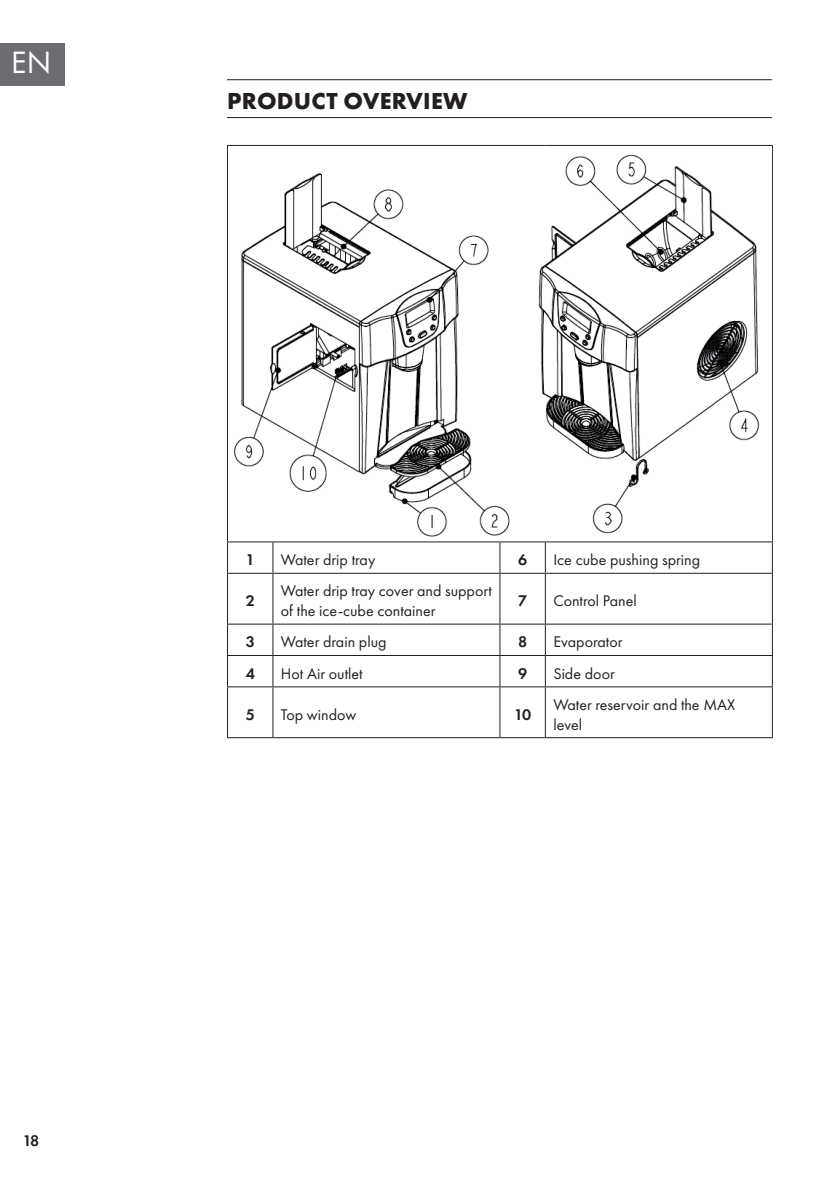
<style>
.page{position:relative;width:840px;height:1191px;background:#fff}
.page>*{position:absolute;margin:0;border:0;box-sizing:border-box;transform-origin:0 0}
.t1{font:32px "Futura PTW08";color:#fff}
.t2{font:700 24px "Futura PTW08";letter-spacing:.01em;color:#231f20}
.t3{font:16px/20px "Futura PTW08";color:#231f20}
.t4{font:600 16px "Futura PTW08";color:#231f20}
</style>
<div class="page">
<div style="left:0;top:43px;width:65px;height:42px;background:#6c6d70"></div>
<hr style="left:227px;top:79px;width:544px;height:1px;background:#231f20">
<hr style="left:227px;top:117px;width:544px;height:1px;background:#231f20">
<hr style="left:227px;top:145px;width:46px;height:1px;background:#231f20">
<hr style="left:227px;top:146px;width:1px;height:395px;background:#231f20">
<hr style="left:273px;top:145px;width:226px;height:1px;background:#231f20">
<hr style="left:499px;top:145px;width:46px;height:1px;background:#231f20">
<hr style="left:545px;top:145px;width:227px;height:1px;background:#231f20">
<hr style="left:771px;top:146px;width:1px;height:395px;background:#231f20">
<hr style="left:227px;top:541px;width:46px;height:1px;background:#231f20">
<hr style="left:227px;top:542px;width:1px;height:31px;background:#231f20">
<hr style="left:273px;top:541px;width:226px;height:1px;background:#231f20">
<hr style="left:272px;top:542px;width:1px;height:31px;background:#231f20">
<hr style="left:499px;top:541px;width:46px;height:1px;background:#231f20">
<hr style="left:499px;top:542px;width:1px;height:31px;background:#231f20">
<hr style="left:545px;top:541px;width:227px;height:1px;background:#231f20">
<hr style="left:544px;top:542px;width:1px;height:31px;background:#231f20">
<hr style="left:771px;top:542px;width:1px;height:31px;background:#231f20">
<hr style="left:227px;top:573px;width:46px;height:1px;background:#231f20">
<hr style="left:227px;top:574px;width:1px;height:49px;background:#231f20">
<hr style="left:273px;top:573px;width:226px;height:1px;background:#231f20">
<hr style="left:272px;top:574px;width:1px;height:49px;background:#231f20">
<hr style="left:499px;top:573px;width:46px;height:1px;background:#231f20">
<hr style="left:499px;top:574px;width:1px;height:49px;background:#231f20">
<hr style="left:545px;top:573px;width:227px;height:1px;background:#231f20">
<hr style="left:544px;top:574px;width:1px;height:49px;background:#231f20">
<hr style="left:771px;top:574px;width:1px;height:49px;background:#231f20">
<hr style="left:227px;top:623px;width:46px;height:1px;background:#231f20">
<hr style="left:227px;top:624px;width:1px;height:31px;background:#231f20">
<hr style="left:273px;top:623px;width:226px;height:1px;background:#231f20">
<hr style="left:272px;top:624px;width:1px;height:31px;background:#231f20">
<hr style="left:499px;top:623px;width:46px;height:1px;background:#231f20">
<hr style="left:499px;top:624px;width:1px;height:31px;background:#231f20">
<hr style="left:545px;top:623px;width:227px;height:1px;background:#231f20">
<hr style="left:544px;top:624px;width:1px;height:31px;background:#231f20">
<hr style="left:771px;top:624px;width:1px;height:31px;background:#231f20">
<hr style="left:227px;top:655px;width:46px;height:1px;background:#231f20">
<hr style="left:227px;top:656px;width:1px;height:30px;background:#231f20">
<hr style="left:273px;top:655px;width:226px;height:1px;background:#231f20">
<hr style="left:272px;top:656px;width:1px;height:30px;background:#231f20">
<hr style="left:499px;top:655px;width:46px;height:1px;background:#231f20">
<hr style="left:499px;top:656px;width:1px;height:30px;background:#231f20">
<hr style="left:545px;top:655px;width:227px;height:1px;background:#231f20">
<hr style="left:544px;top:656px;width:1px;height:30px;background:#231f20">
<hr style="left:771px;top:656px;width:1px;height:30px;background:#231f20">
<hr style="left:227px;top:686px;width:46px;height:1px;background:#231f20">
<hr style="left:227px;top:687px;width:1px;height:50px;background:#231f20">
<hr style="left:273px;top:686px;width:226px;height:1px;background:#231f20">
<hr style="left:272px;top:687px;width:1px;height:50px;background:#231f20">
<hr style="left:499px;top:686px;width:46px;height:1px;background:#231f20">
<hr style="left:499px;top:687px;width:1px;height:50px;background:#231f20">
<hr style="left:545px;top:686px;width:227px;height:1px;background:#231f20">
<hr style="left:544px;top:687px;width:1px;height:50px;background:#231f20">
<hr style="left:771px;top:687px;width:1px;height:50px;background:#231f20">
<hr style="left:227px;top:737px;width:46px;height:1px;background:#231f20">
<hr style="left:273px;top:737px;width:226px;height:1px;background:#231f20">
<hr style="left:499px;top:737px;width:46px;height:1px;background:#231f20">
<hr style="left:545px;top:737px;width:227px;height:1px;background:#231f20">
<img style="left:233px;top:154px;width:527px;height:383px">
<h1 class="t1" style="left:11px;top:43px;width:41px">EN</h1>
<p class="t4" style="left:23px;top:1130px;width:18px">18</p>
<h2 class="t2" style="left:227px;top:85px;width:241px">PRODUCT OVERVIEW</h2>
<p class="t4" style="left:245px;top:550px;width:11px">1</p>
<p class="t3" style="left:281px;top:549px;width:96px">Water drip tray</p>
<p class="t4" style="left:518px;top:550px;width:11px">6</p>
<p class="t3" style="left:553px;top:549px;width:148px">Ice cube pushing spring</p>
<p class="t4" style="left:245px;top:591px;width:11px">2</p>
<p class="t3" style="left:281px;top:580px;width:212px">Water drip tray cover and support of the ice-cube container</p>
<p class="t4" style="left:518px;top:591px;width:11px">7</p>
<p class="t3" style="left:553px;top:590px;width:85px">Control Panel</p>
<p class="t4" style="left:245px;top:632px;width:11px">3</p>
<p class="t3" style="left:281px;top:632px;width:107px">Water drain plug</p>
<p class="t4" style="left:518px;top:632px;width:11px">8</p>
<p class="t3" style="left:553px;top:632px;width:71px">Evaporator</p>
<p class="t4" style="left:245px;top:663px;width:11px">4</p>
<p class="t3" style="left:281px;top:663px;width:83px">Hot Air outlet</p>
<p class="t4" style="left:518px;top:663px;width:11px">9</p>
<p class="t3" style="left:553px;top:663px;width:63px">Side door</p>
<p class="t4" style="left:245px;top:704px;width:11px">5</p>
<p class="t3" style="left:281px;top:704px;width:77px">Top window</p>
<p class="t4" style="left:514px;top:704px;width:19px">10</p>
<p class="t3" style="left:553px;top:694px;width:183px">Water reservoir and the MAX level</p>
</div>
